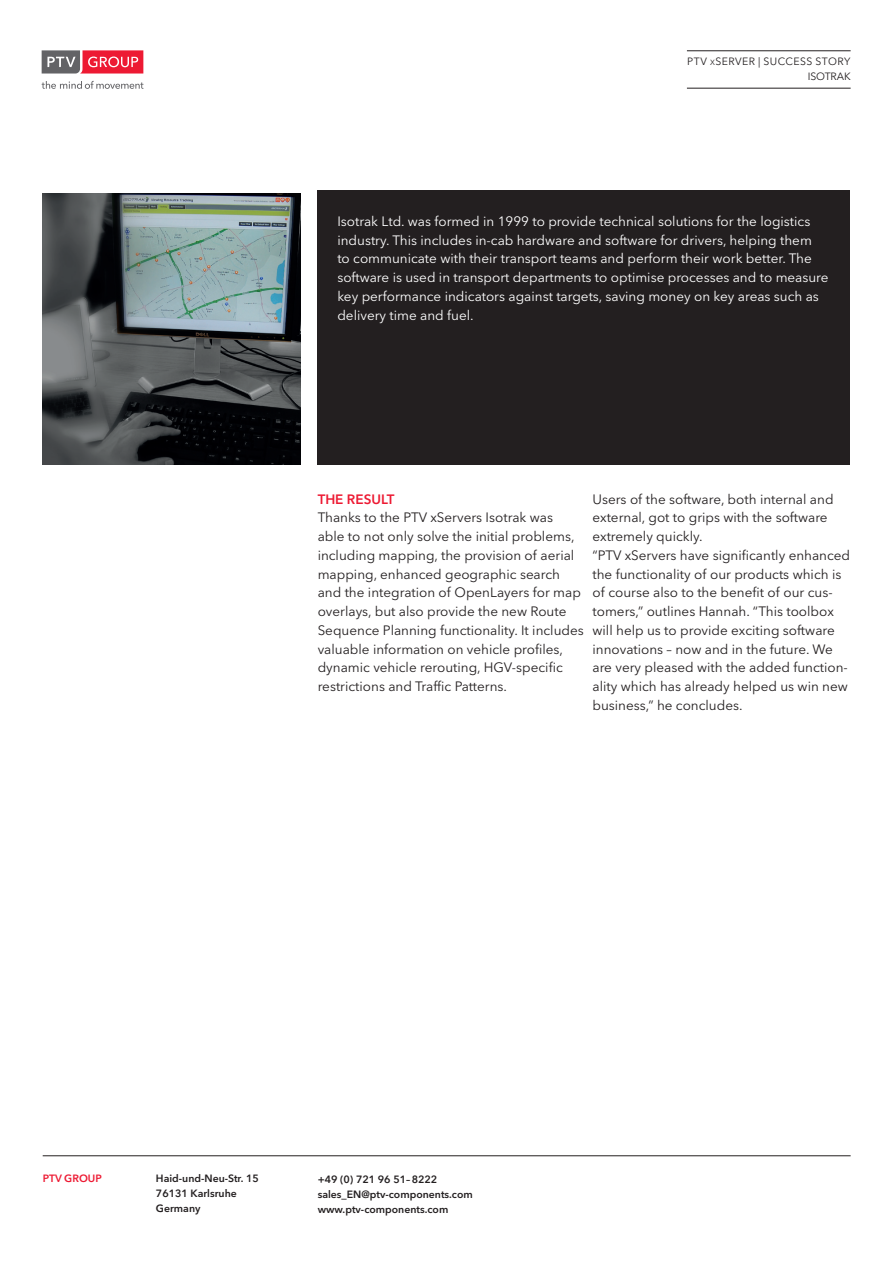
<style>
.page{position:relative;width:893px;height:1263px;background:#fff}
.page>*{position:absolute;margin:0;border:0;box-sizing:border-box;transform-origin:0 0}
.t1{font:13.5px/18.8px "Avenir Next LT Pro";color:#231f20}
.t2{font:13.5px/18.8px "Avenir Next LT Pro";color:#fff}
.t3{font:600 13.5px "Avenir Next LT Pro";color:#ed1a33}
.t4{font:600 10.5px/15px "Avenir Next LT Pro";color:#231f20}
.t5{font:10.5px/15px "Avenir Next LT Pro";letter-spacing:.035em;color:#231f20;text-align:right}
.t6{font:600 10.5px "Avenir Next LT Pro";color:#ed1a33}
.s1{font-size:7.5px}
</style>
<div class="page">
<img style="left:43px;top:193px;width:257px;height:272px">
<div style="left:317px;top:190px;width:533px;height:275px;background:#231f20"></div>
<hr style="left:43px;top:1155px;width:808px;height:1px;background:#231f20">
<svg style="left:42px;top:50px;width:101px;height:24px;background:#c45a67"></svg>
<svg style="left:42px;top:81px;width:101px;height:8px"></svg>
<hr style="left:687px;top:88px;width:164px;height:1px;background:#231f20">
<hr style="left:687px;top:50px;width:164px;height:1px;background:#231f20">
<p class="t5" style="left:687px;top:54px;width:165px">PTV <span class="s1">X</span>SERVER | SUCCESS STORY<br>ISOTRAK</p>
<p class="t2" style="left:337px;top:212px;width:493px">Isotrak Ltd. was formed in 1999 to provide technical solutions for the logistics industry. This includes in-cab hardware and software for drivers, helping them<br>to communicate with their transport teams and perform their work better. The software is used in transport departments to optimise processes and to measure key performance indicators against targets, saving money on key areas such as delivery time and fuel.</p>
<p class="t3" style="left:318px;top:491px;width:78px">THE RESULT</p>
<p class="t1" style="left:318px;top:508px;width:268px">Thanks to the PTV xServers Isotrak was<br>able to not only solve the initial problems, including mapping, the provision of aerial mapping, enhanced geographic search and the integration of OpenLayers for map overlays, but also provide the new Route Sequence Planning functionality. It includes valuable information on vehicle profiles, dynamic vehicle rerouting, HGV-specific restrictions and Traffic Patterns.</p>
<p class="t1" style="left:592px;top:489px;width:259px">Users of the software, both internal and external, got to grips with the software extremely quickly.<br>“PTV xServers have significantly enhanced the functionality of our products which is of course also to the benefit of our cus&shy;tomers,” outlines Hannah. “This toolbox will help us to provide exciting software innovations – now and in the future. We are very pleased with the added function&shy;ality which has already helped us win new business,” he concludes.</p>
<p class="t6" style="left:43px;top:1172px;width:61px">PTV GROUP</p>
<p class="t4" style="left:156px;top:1171px;width:104px">Haid-und-Neu-Str. 15<br>76131 Karlsruhe<br>Germany</p>
<p class="t4" style="left:318px;top:1171px;width:157px">+49 (0) 721 96 51–8222 sales_EN@ptv-components.com www.ptv-components.com</p>
</div>
